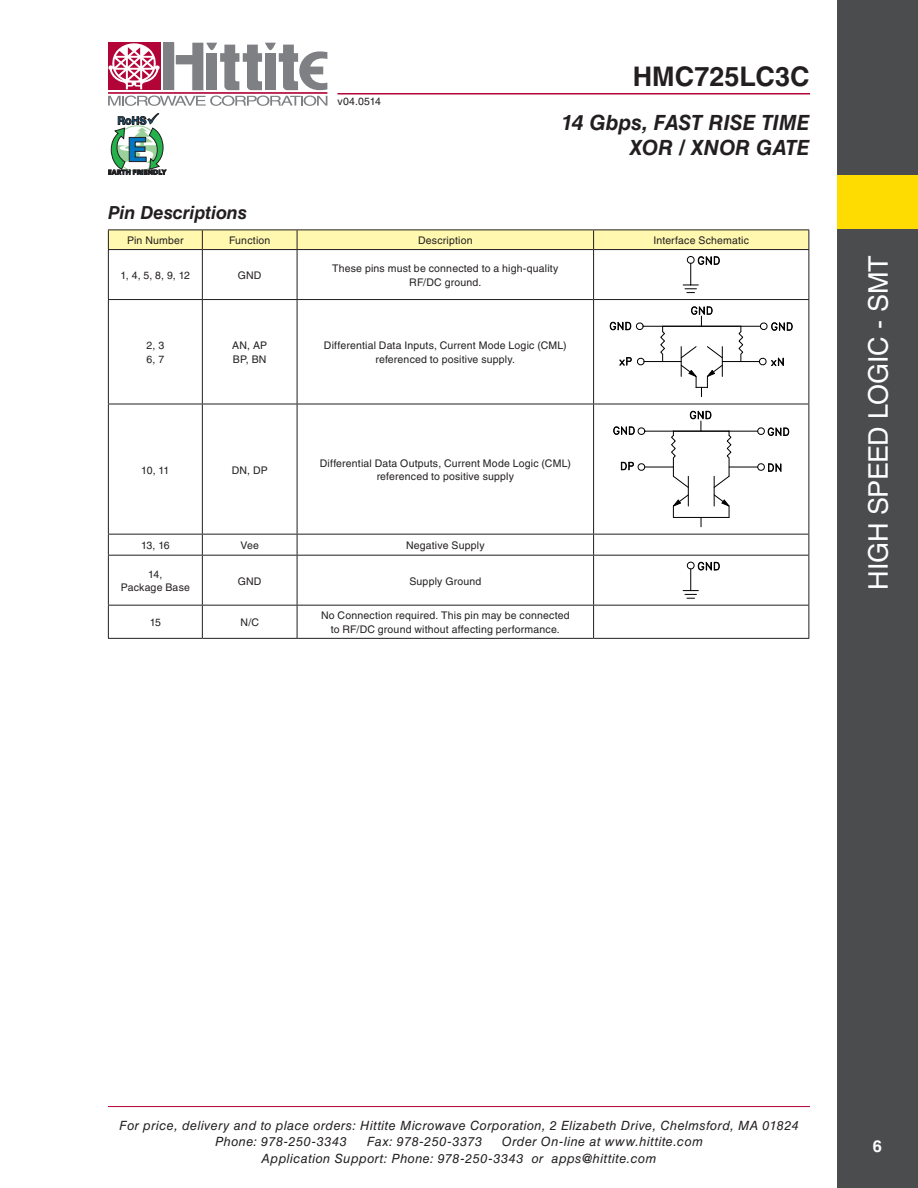
<style>
.page{position:relative;width:918px;height:1188px;background:#fff}
.page>*{position:absolute;margin:0;border:0;box-sizing:border-box;transform-origin:0 0}
.t1{font:27px "Helvetica LT Std";letter-spacing:-.01em;color:#fff}
.t2{font:700 27px "Helvetica LT Std";color:#231f20}
.t3{font:italic 700 21px/25.2px "Helvetica LT Std";color:#231f20;text-align:right}
.t4{font:italic 700 18px "Helvetica LT Std";letter-spacing:-.005em;color:#231f20}
.t5{font:700 16.5px "Helvetica LT Std";color:#fff}
.t6{font:italic 12.75px/16.5px "Helvetica LT Std";letter-spacing:.035em;color:#231f20}
.t7{font:10.5px/13.5px "Helvetica LT Std";letter-spacing:.015em;color:#231f20;text-align:center}
</style>
<div class="page">
<hr style="left:108px;top:1106px;width:702px;height:1px;background:#b30437">
<div style="left:163px;top:43px;width:11px;height:47px;background:#7e8083"></div>
<div style="left:108px;top:43px;width:52px;height:47px;background:#b30437"></div>
<hr style="left:108px;top:92px;width:219px;height:2px;background:#b30437">
<svg style="left:176px;top:43px;width:151px;height:47px"></svg>
<svg style="left:108px;top:96px;width:219px;height:10px"></svg>
<svg style="left:108px;top:43px;width:52px;height:46px"></svg>
<hr style="left:338px;top:93px;width:472px;height:1px;background:#b30437">
<svg style="left:108px;top:113px;width:58px;height:62px"></svg>
<div style="left:837px;top:0;width:81px;height:1188px;background:#4b4c4d"></div>
<div style="left:837px;top:175px;width:81px;height:54px;background:#ffdc01"></div>
<div style="left:108px;top:230px;width:701px;height:19px;background:#fff8ae"></div>
<hr style="left:108px;top:249px;width:94px;height:1px;background:#231f20">
<hr style="left:108px;top:250px;width:1px;height:49px;background:#231f20">
<hr style="left:202px;top:249px;width:95px;height:1px;background:#231f20">
<hr style="left:202px;top:250px;width:1px;height:49px;background:#231f20">
<hr style="left:297px;top:249px;width:297px;height:1px;background:#231f20">
<hr style="left:297px;top:250px;width:1px;height:49px;background:#231f20">
<hr style="left:594px;top:249px;width:215px;height:1px;background:#231f20">
<hr style="left:593px;top:250px;width:1px;height:49px;background:#231f20">
<hr style="left:808px;top:250px;width:1px;height:49px;background:#231f20">
<hr style="left:108px;top:299px;width:94px;height:1px;background:#231f20">
<hr style="left:108px;top:300px;width:1px;height:104px;background:#231f20">
<hr style="left:202px;top:299px;width:95px;height:1px;background:#231f20">
<hr style="left:202px;top:300px;width:1px;height:104px;background:#231f20">
<hr style="left:297px;top:299px;width:297px;height:1px;background:#231f20">
<hr style="left:297px;top:300px;width:1px;height:104px;background:#231f20">
<hr style="left:594px;top:299px;width:215px;height:1px;background:#231f20">
<hr style="left:593px;top:300px;width:1px;height:104px;background:#231f20">
<hr style="left:808px;top:300px;width:1px;height:104px;background:#231f20">
<hr style="left:108px;top:404px;width:94px;height:1px;background:#231f20">
<hr style="left:108px;top:404px;width:1px;height:130px;background:#231f20">
<hr style="left:202px;top:404px;width:95px;height:1px;background:#231f20">
<hr style="left:202px;top:404px;width:1px;height:130px;background:#231f20">
<hr style="left:297px;top:404px;width:297px;height:1px;background:#231f20">
<hr style="left:297px;top:404px;width:1px;height:130px;background:#231f20">
<hr style="left:594px;top:404px;width:215px;height:1px;background:#231f20">
<hr style="left:593px;top:404px;width:1px;height:130px;background:#231f20">
<hr style="left:808px;top:404px;width:1px;height:130px;background:#231f20">
<hr style="left:108px;top:534px;width:94px;height:1px;background:#231f20">
<svg style="left:108px;top:535px;width:1px;height:20px"></svg>
<hr style="left:202px;top:534px;width:95px;height:1px;background:#231f20">
<svg style="left:202px;top:535px;width:1px;height:20px"></svg>
<hr style="left:297px;top:534px;width:297px;height:1px;background:#231f20">
<svg style="left:297px;top:535px;width:1px;height:20px"></svg>
<svg style="left:593px;top:535px;width:1px;height:20px"></svg>
<svg style="left:808px;top:535px;width:1px;height:20px"></svg>
<hr style="left:108px;top:555px;width:94px;height:1px;background:#231f20">
<hr style="left:108px;top:556px;width:1px;height:49px;background:#231f20">
<hr style="left:202px;top:555px;width:95px;height:1px;background:#231f20">
<hr style="left:202px;top:556px;width:1px;height:49px;background:#231f20">
<hr style="left:297px;top:555px;width:297px;height:1px;background:#231f20">
<hr style="left:297px;top:556px;width:1px;height:49px;background:#231f20">
<hr style="left:593px;top:556px;width:1px;height:49px;background:#231f20">
<hr style="left:808px;top:556px;width:1px;height:49px;background:#231f20">
<hr style="left:108px;top:605px;width:94px;height:1px;background:#231f20">
<hr style="left:108px;top:606px;width:1px;height:32px;background:#231f20">
<hr style="left:202px;top:605px;width:95px;height:1px;background:#231f20">
<hr style="left:202px;top:606px;width:1px;height:32px;background:#231f20">
<hr style="left:297px;top:605px;width:297px;height:1px;background:#231f20">
<hr style="left:297px;top:606px;width:1px;height:32px;background:#231f20">
<hr style="left:593px;top:606px;width:1px;height:32px;background:#231f20">
<hr style="left:808px;top:606px;width:1px;height:32px;background:#231f20">
<hr style="left:108px;top:638px;width:94px;height:1px;background:#231f20">
<hr style="left:202px;top:638px;width:95px;height:1px;background:#231f20">
<hr style="left:297px;top:638px;width:297px;height:1px;background:#231f20">
<hr style="left:594px;top:534px;width:215px;height:1px;background:#231f20">
<hr style="left:594px;top:555px;width:215px;height:1px;background:#231f20">
<hr style="left:594px;top:605px;width:215px;height:1px;background:#231f20">
<hr style="left:594px;top:638px;width:215px;height:1px;background:#231f20">
<svg style="left:683px;top:256px;width:37px;height:37px"></svg>
<svg style="left:610px;top:306px;width:183px;height:91px"></svg>
<hr style="left:714px;top:476px;width:1px;height:30px;background:#000">
<svg style="left:714px;top:495px;width:16px;height:22px"></svg>
<hr style="left:688px;top:476px;width:1px;height:30px;background:#000">
<svg style="left:673px;top:495px;width:16px;height:22px"></svg>
<hr style="left:673px;top:517px;width:56px;height:1px;background:#000">
<svg style="left:613px;top:411px;width:176px;height:77px"></svg>
<svg style="left:683px;top:562px;width:37px;height:37px"></svg>
<h3 class="t4" style="left:108px;top:201px;width:140px">Pin Descriptions</h3>
<p class="t7" style="left:338px;top:94px;width:45px">v04.0514</p>
<h1 class="t2" style="left:633px;top:60px;width:178px">HMC725LC3C</h1>
<h2 class="t3" style="left:562px;top:109px;width:250px">14 Gbps, FAST RISE TIME<br>XOR / XNOR GATE</h2>
<p class="t7" style="left:127px;top:234px;width:58px">Pin Number</p>
<p class="t7" style="left:229px;top:234px;width:43px">Function</p>
<p class="t7" style="left:418px;top:234px;width:56px">Description</p>
<p class="t7" style="left:653px;top:234px;width:97px">Interface Schematic</p>
<p class="t7" style="left:121px;top:269px;width:71px">1, 4, 5, 8, 9, 12</p>
<p class="t7" style="left:238px;top:269px;width:25px">GND</p>
<p class="t7" style="left:332px;top:262px;width:228px">These pins must be connected to a high-quality<br>RF/DC ground.</p>
<p class="t7" style="left:147px;top:339px;width:19px;text-align:left">2, 3<br>6, 7</p>
<p class="t7" style="left:232px;top:339px;width:36px;text-align:left">AN, AP<br>BP, BN</p>
<p class="t7" style="left:324px;top:339px;width:244px">Differential Data Inputs, Current Mode Logic (CML) referenced to positive supply.</p>
<p class="t7" style="left:141px;top:463px;width:30px">10, 11</p>
<p class="t7" style="left:232px;top:463px;width:38px">DN, DP</p>
<p class="t7" style="left:320px;top:456px;width:253px">Differential Data Outputs, Current Mode Logic (CML) referenced to positive supply</p>
<p class="t7" style="left:141px;top:539px;width:30px">13, 16</p>
<p class="t7" style="left:240px;top:539px;width:20px">Vee</p>
<p class="t7" style="left:406px;top:539px;width:80px">Negative Supply</p>
<p class="t7" style="left:121px;top:567px;width:71px">14,<br>Package Base</p>
<p class="t7" style="left:238px;top:574px;width:25px">GND</p>
<p class="t7" style="left:409px;top:574px;width:73px">Supply Ground</p>
<p class="t7" style="left:150px;top:616px;width:13px">15</p>
<p class="t7" style="left:241px;top:616px;width:20px">N/C</p>
<p class="t7" style="left:321px;top:609px;width:250px">No Connection required. This pin may be connected to RF/DC ground without affecting performance.</p>
<h1 class="t1" style="left:863px;top:590px;width:336px;rotate:-90deg">HIGH SPEED LOGIC - SMT</h1>
<p class="t6" style="left:215px;top:1117px;width:585px;text-indent:-96px">For price, delivery and to place orders: Hittite Microwave Corporation, 2 Elizabeth Drive, Chelmsford, MA 01824<br>Phone: 978-250-3343</p>
<p class="t6" style="left:262px;top:1133px;width:443px;text-indent:240px">Order On-line at www.hittite.com<br>Application Support: Phone: 978-250-3343 or apps@hittite.com</p>
<p class="t6" style="left:367px;top:1133px;width:117px">Fax: 978-250-3373</p>
<h3 class="t5" style="left:873px;top:1136px;width:11px">6</h3>
</div>
